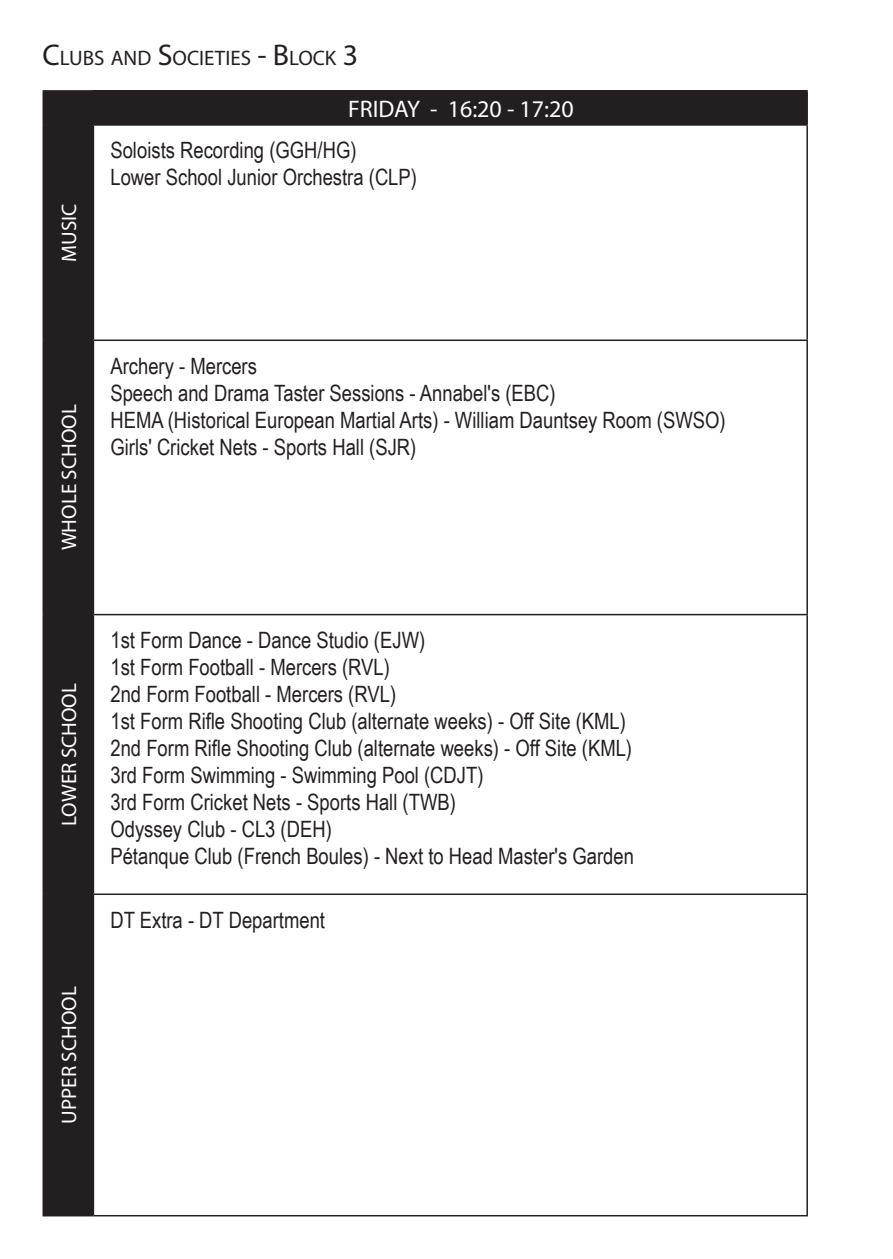
<style>
.page{position:relative;width:893px;height:1259px;background:#fff}
.page>*{position:absolute;margin:0;border:0;box-sizing:border-box;transform-origin:0 0}
.t1{font:24px "Myriad Pro";color:#fff}
.t2{font:22.5px "Arial Narrow";color:#231f20}
.t3{font:21px "Myriad Pro";color:#fff}
.t4{font:21px "Myriad Pro";color:#231f20}
.s1{font-size:30px}
</style>
<div class="page">
<div style="left:44px;top:92px;width:49px;height:1123px;background:#231f20"></div>
<div style="left:93px;top:91px;width:714px;height:34px;background:#231f20"></div>
<hr style="left:43px;top:893px;width:50px;height:2px;background:#231f20">
<hr style="left:93px;top:893px;width:715px;height:2px;background:#231f20">
<hr style="left:43px;top:1215px;width:50px;height:1px;background:#231f20">
<hr style="left:93px;top:1215px;width:715px;height:1px;background:#231f20">
<hr style="left:43px;top:614px;width:50px;height:1px;background:#231f20">
<hr style="left:93px;top:614px;width:715px;height:1px;background:#231f20">
<hr style="left:43px;top:339px;width:50px;height:2px;background:#231f20">
<hr style="left:93px;top:339px;width:715px;height:2px;background:#231f20">
<hr style="left:43px;top:124px;width:50px;height:2px;background:#231f20">
<hr style="left:93px;top:124px;width:715px;height:2px;background:#231f20">
<hr style="left:43px;top:90px;width:50px;height:2px;background:#231f20">
<hr style="left:43px;top:92px;width:1px;height:32px;background:#231f20">
<hr style="left:93px;top:90px;width:715px;height:2px;background:#231f20">
<hr style="left:806px;top:92px;width:2px;height:32px;background:#231f20">
<hr style="left:43px;top:126px;width:1px;height:213px;background:#231f20">
<hr style="left:93px;top:126px;width:1px;height:213px;background:#231f20">
<hr style="left:806px;top:126px;width:2px;height:213px;background:#231f20">
<hr style="left:43px;top:341px;width:1px;height:273px;background:#231f20">
<hr style="left:93px;top:341px;width:1px;height:273px;background:#231f20">
<hr style="left:806px;top:341px;width:2px;height:273px;background:#231f20">
<hr style="left:43px;top:615px;width:1px;height:278px;background:#231f20">
<hr style="left:93px;top:615px;width:1px;height:278px;background:#231f20">
<hr style="left:806px;top:615px;width:2px;height:278px;background:#231f20">
<hr style="left:43px;top:895px;width:1px;height:320px;background:#231f20">
<hr style="left:93px;top:895px;width:1px;height:320px;background:#231f20">
<hr style="left:806px;top:895px;width:2px;height:320px;background:#231f20">
<p class="t4" style="left:43px;top:45px;width:317px"><span class="s1">C</span>LUBS AND <span class="s1">S</span>OCIETIES <span class="s1">- B</span>LOCK <span class="s1">3</span></p>
<p class="t1" style="left:348px;top:94px;width:227px">FRIDAY - 16:20 - 17:20</p>
<p class="t3" style="left:56px;top:262px;width:60px;rotate:-90deg">MUSIC</p>
<p class="t2" style="left:110px;top:134px;width:248px">Soloists Recording (GGH/HG)</p>
<p class="t2" style="left:110px;top:161px;width:308px">Lower School Junior Orchestra (CLP)</p>
<p class="t3" style="left:56px;top:550px;width:147px;rotate:-90deg">WHOLE SCHOOL</p>
<p class="t3" style="left:56px;top:825px;width:144px;rotate:-90deg">LOWER SCHOOL</p>
<p class="t3" style="left:56px;top:1123px;width:139px;rotate:-90deg">UPPER SCHOOL</p>
<p class="t2" style="left:110px;top:349px;width:148px">Archery - Mercers</p>
<p class="t2" style="left:110px;top:376px;width:447px">Speech and Drama Taster Sessions - Annabel's (EBC)</p>
<p class="t2" style="left:110px;top:403px;width:617px">HEMA (Historical European Martial Arts) - William Dauntsey Room (SWSO)</p>
<p class="t2" style="left:110px;top:430px;width:307px">Girls' Cricket Nets - Sports Hall (SJR)</p>
<p class="t2" style="left:110px;top:623px;width:316px">1st Form Dance - Dance Studio (EJW)</p>
<p class="t2" style="left:110px;top:650px;width:281px">1st Form Football - Mercers (RVL)</p>
<p class="t2" style="left:110px;top:677px;width:287px">2nd Form Football - Mercers (RVL)</p>
<p class="t2" style="left:110px;top:704px;width:517px">1st Form Rifle Shooting Club (alternate weeks) - Off Site (KML)</p>
<p class="t2" style="left:110px;top:731px;width:523px">2nd Form Rifle Shooting Club (alternate weeks) - Off Site (KML)</p>
<p class="t2" style="left:110px;top:758px;width:375px">3rd Form Swimming - Swimming Pool (CDJT)</p>
<p class="t2" style="left:110px;top:785px;width:347px">3rd Form Cricket Nets - Sports Hall (TWB)</p>
<p class="t2" style="left:110px;top:812px;width:223px">Odyssey Club - CL3 (DEH)</p>
<p class="t2" style="left:110px;top:839px;width:525px">Pétanque Club (French Boules) - Next to Head Master's Garden</p>
<p class="t2" style="left:110px;top:903px;width:216px">DT Extra - DT Department</p>
</div>
